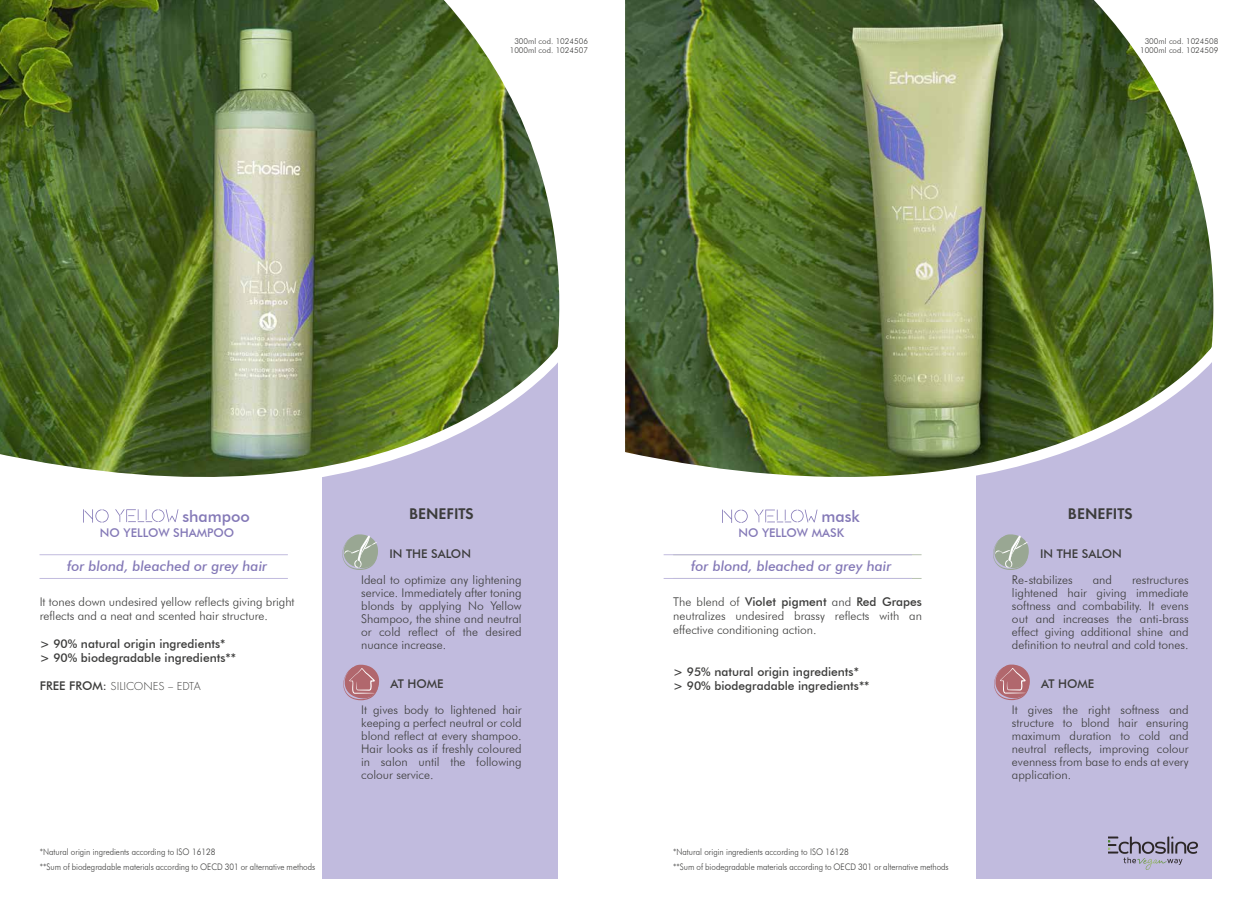
<style>
.page{position:relative;width:1248px;height:908px;background:#fff}
.page>*{position:absolute;margin:0;border:0;box-sizing:border-box;transform-origin:0 0}
.t1{font:600 16px "Futura PT";color:#3c3c3b}
.t2{font:500 16px "Futura BT";color:#8479b7}
.t3{font:italic 500 14px "Futura BT";color:#8479b7}
.t4{font:300 12px/13px "Futura BT";color:#3c3c3b;text-align:justify}
.t5{font:500 12px/14px "Futura BT";color:#3c3c3b}
.t6{font:500 12px "Futura BT";color:#8479b7}
.t7{font:300 12px "Futura PT";color:#3c3c3b}
.t8{font:300 9px/14px "Futura BT";color:#3c3c3b;scale:.9 1}
.t9{font:300 8px/9.6px "Futura BT";color:#3c3c3b;text-align:center}
.s1{font-family:"Futura BT";font-weight:500}
.s2{font-weight:500}
</style>
<div class="page">
<div style="left:323px;top:354px;width:235px;height:524px;background:#c1bbde"></div>
<svg style="left:343px;top:664px;width:36px;height:36px"></svg>
<img style="left:0;top:0;width:560px;height:599px">
<div style="left:975px;top:318px;width:236px;height:560px;background:#c1bbde"></div>
<svg style="left:993px;top:552px;width:36px;height:17px"></svg>
<svg style="left:994px;top:664px;width:36px;height:35px"></svg>
<img style="left:625px;top:0;width:589px;height:552px">
<hr style="left:673px;top:554px;width:248px;height:1px;background:#b7c2b0">
<hr style="left:673px;top:577px;width:248px;height:1px;background:#b7c2b0">
<svg style="left:1108px;top:836px;width:89px;height:33px"></svg>
<hr style="left:39px;top:554px;width:249px;height:1px;background:#c1bbde">
<hr style="left:39px;top:577px;width:249px;height:1px;background:#c1bbde">
<svg style="left:115px;top:509px;width:63px;height:13px"></svg>
<svg style="left:83px;top:509px;width:26px;height:13px"></svg>
<hr style="left:663px;top:554px;width:248px;height:1px;background:#c1bbde">
<hr style="left:663px;top:577px;width:248px;height:1px;background:#c1bbde">
<svg style="left:754px;top:509px;width:63px;height:13px"></svg>
<svg style="left:722px;top:509px;width:25px;height:13px"></svg>
<p class="t9" style="left:509px;top:36px;width:80px">300ml cod. 1024506<br>1000ml cod. 1024507</p>
<p class="t9" style="left:1139px;top:36px;width:80px">300ml cod. 1024508<br>1000ml cod. 1024509</p>
<h1 class="t2" style="left:182px;top:506px;width:69px">shampoo</h1>
<h1 class="t1" style="left:1067px;top:503px;width:66px">BENEFITS</h1>
<p class="t5" style="left:1040px;top:546px;width:83px">IN THE SALON</p>
<p class="t4" style="left:1011px;top:572px;width:62px">Re-stabilizes</p>
<p class="t4" style="left:1092px;top:572px;width:21px">and</p>
<h1 class="t1" style="left:409px;top:503px;width:66px">BENEFITS</h1>
<p class="t5" style="left:389px;top:546px;width:83px">IN THE SALON</p>
<p class="t4" style="left:361px;top:572px;width:162px">Ideal to optimize any lightening service. Immediately after toning blonds by applying No Yellow Shampoo, the shine and neutral or cold reflect of the desired nuance increase.</p>
<p class="t5" style="left:390px;top:676px;width:55px">AT HOME</p>
<p class="t4" style="left:361px;top:702px;width:162px">It gives body to lightened hair keeping a perfect neutral or cold blond reflect at every shampoo.<br>Hair looks as if freshly coloured in salon until the following colour service.</p>
<h1 class="t2" style="left:821px;top:506px;width:40px">mask</h1>
<p class="t6" style="left:100px;top:525px;width:136px">NO YELLOW SHAMPOO</p>
<p class="t3" style="left:67px;top:557px;width:202px">for blond, bleached or grey hair</p>
<p class="t6" style="left:738px;top:525px;width:107px">NO YELLOW MASK</p>
<p class="t3" style="left:691px;top:557px;width:202px">for blond, bleached or grey hair</p>
<p class="t4" style="left:1011px;top:572px;width:178px;text-indent:120px">restructures lightened hair giving immediate softness and combability. It evens out and increases the anti-brass effect giving additional shine and definition to neutral and cold tones.</p>
<p class="t5" style="left:1041px;top:676px;width:55px">AT HOME</p>
<p class="t4" style="left:1011px;top:702px;width:178px">It gives the right softness and structure to blond hair ensuring maximum duration to cold and neutral reflects, improving colour evenness from base to ends at every application.</p>
<p class="t4" style="left:40px;top:594px;width:256px;line-height:14px">It tones down undesired yellow reflects giving bright reflects and a neat and scented hair structure.</p>
<p class="t5" style="left:40px;top:636px;width:198px">&gt; 90% natural origin ingredients* &gt; 90% biodegradable ingredients**</p>
<p class="t7" style="left:40px;top:679px;width:162px"><span class="s1">FREE FROM:</span> SILICONES – EDTA</p>
<p class="t4" style="left:673px;top:594px;width:250px;line-height:14px">The blend of <span class="s2">Violet pigment</span> and <span class="s2">Red Grapes </span>neutralizes undesired brassy reflects with an effective conditioning action.</p>
<p class="t5" style="left:673px;top:664px;width:198px">&gt; 95% natural origin ingredients* &gt; 90% biodegradable ingredients**</p>
<p class="t8" style="left:40px;top:844px;width:307px">*Natural origin ingredients according to ISO 16128<br>**Sum of biodegradable materials according to OECD 301 or alternative methods</p>
<p class="t8" style="left:673px;top:844px;width:307px">*Natural origin ingredients according to ISO 16128<br>**Sum of biodegradable materials according to OECD 301 or alternative methods</p>
</div>
